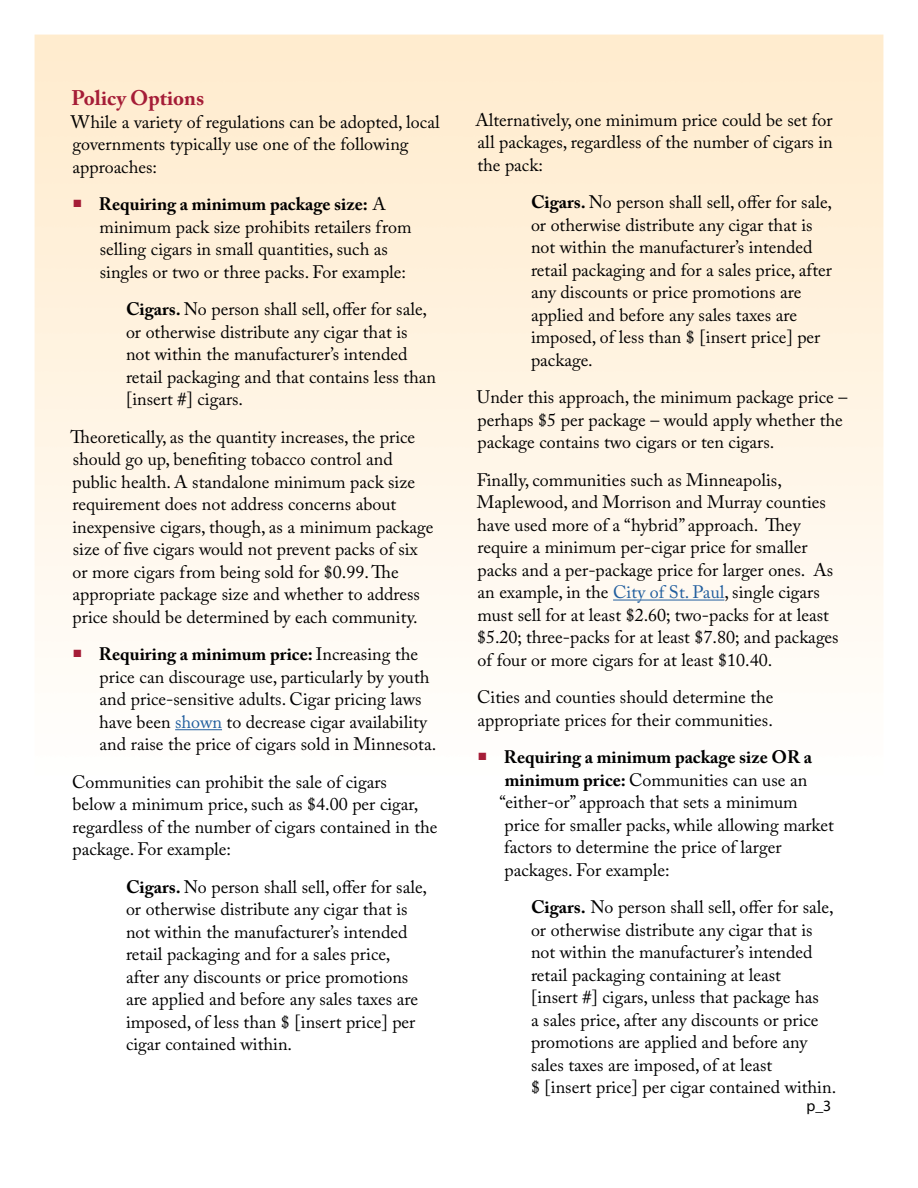
<style>
.page{position:relative;width:918px;height:1188px;background:#fff}
.page>*{position:absolute;margin:0;border:0;box-sizing:border-box;transform-origin:0 0}
.t1{font:700 21px "Adobe Caslon Pro";color:#a51d37}
.t2{font:18px/22.5px "Adobe Caslon Pro";color:#000}
.t3{font:15.75px "Myriad Pro";color:#000}
.s1{font-weight:700}
.s2{color:#215e9e}
</style>
<div class="page">
<hr style="left:175px;top:729px;width:47px;height:1px;background:#215e9e">
<hr style="left:613px;top:600px;width:111px;height:1px;background:#215e9e">
<p class="t1" style="left:71px;top:86px;width:134px">Policy Options</p>
<p class="t2" style="left:71px;top:110px;width:370px">While a variety of regulations can be adopted, local governments typically use one of the following approaches:</p>
<p class="t2" style="left:100px;top:193px;width:314px;text-indent:-26px"><sup>■</sup> <span class="s1">Requiring a minimum package size:</span> A minimum pack size prohibits retailers from selling cigars in small quantities, such as singles or two or three packs. For example:</p>
<p class="t2" style="left:126px;top:298px;width:312px"><span class="s1">Cigars.</span> No person shall sell, offer for sale, or otherwise distribute any cigar that is not within the manufacturer’s intended retail packaging and that contains less than [insert #] cigars.</p>
<p class="t2" style="left:71px;top:425px;width:364px">Theoretically, as the quantity increases, the price should go up, benefiting tobacco control and public health. A standalone minimum pack size requirement does not address concerns about inexpensive cigars, though, as a minimum package size of five cigars would not prevent packs of six or more cigars from being sold for $0.99. The appropriate package size and whether to address price should be determined by each community.</p>
<p class="t2" style="left:99px;top:643px;width:338px;text-indent:-26px"><sup>■</sup> <span class="s1">Requiring a minimum price:</span> Increasing the price can discourage use, particularly by youth and price-sensitive adults. Cigar pricing laws have been <span class="s2">shown</span> to decrease cigar availability and raise the price of cigars sold in Minnesota.</p>
<p class="t2" style="left:72px;top:770px;width:367px">Communities can prohibit the sale of cigars<br>below a minimum price, such as $4.00 per cigar, regardless of the number of cigars contained in the package. For example:</p>
<p class="t2" style="left:126px;top:875px;width:303px"><span class="s1">Cigars.</span> No person shall sell, offer for sale, or otherwise distribute any cigar that is not within the manufacturer’s intended retail packaging and for a sales price, after any discounts or price promotions are applied and before any sales taxes are imposed, of less than $ [insert price] per cigar contained within.</p>
<p class="t2" style="left:475px;top:108px;width:359px;text-align:justify">Alternatively, one minimum price could be set for all packages, regardless of the number of cigars in the pack:</p>
<p class="t2" style="left:531px;top:191px;width:303px"><span class="s1">Cigars.</span> No person shall sell, offer for sale, or otherwise distribute any cigar that is not within the manufacturer’s intended retail packaging and for a sales price, after any discounts or price promotions are applied and before any sales taxes are imposed, of less than $ [insert price] per package.</p>
<p class="t2" style="left:477px;top:386px;width:372px">Under this approach, the minimum package price – perhaps $5 per package – would apply whether the package contains two cigars or ten cigars.</p>
<p class="t2" style="left:477px;top:468px;width:363px">Finally, communities such as Minneapolis, Maplewood, and Morrison and Murray counties have used more of a “hybrid” approach. They require a minimum per-cigar price for smaller packs and a per-package price for larger ones. As an example, in the <span class="s2">City of St. Paul</span>, single cigars must sell for at least $2.60; two-packs for at least $5.20; three-packs for at least $7.80; and packages of four or more cigars for at least $10.40.</p>
<p class="t2" style="left:477px;top:686px;width:298px">Cities and counties should determine the appropriate prices for their communities.</p>
<p class="t2" style="left:500px;top:746px;width:336px;text-indent:-21px"><sup>■</sup> <span class="s1">Requiring a minimum package size OR a minimum price:</span> Communities can use an “either-or” approach that sets a minimum price for smaller packs, while allowing market factors to determine the price of larger packages. For example:</p>
<p class="t2" style="left:531px;top:896px;width:307px"><span class="s1">Cigars.</span> No person shall sell, offer for sale, or otherwise distribute any cigar that is not within the manufacturer’s intended retail packaging containing at least<br>[insert #] cigars, unless that package has<br>a sales price, after any discounts or price promotions are applied and before any sales taxes are imposed, of at least<br>$ [insert price] per cigar contained within.</p>
<p class="t3" style="left:806px;top:1096px;width:26px">p_3</p>
</div>
